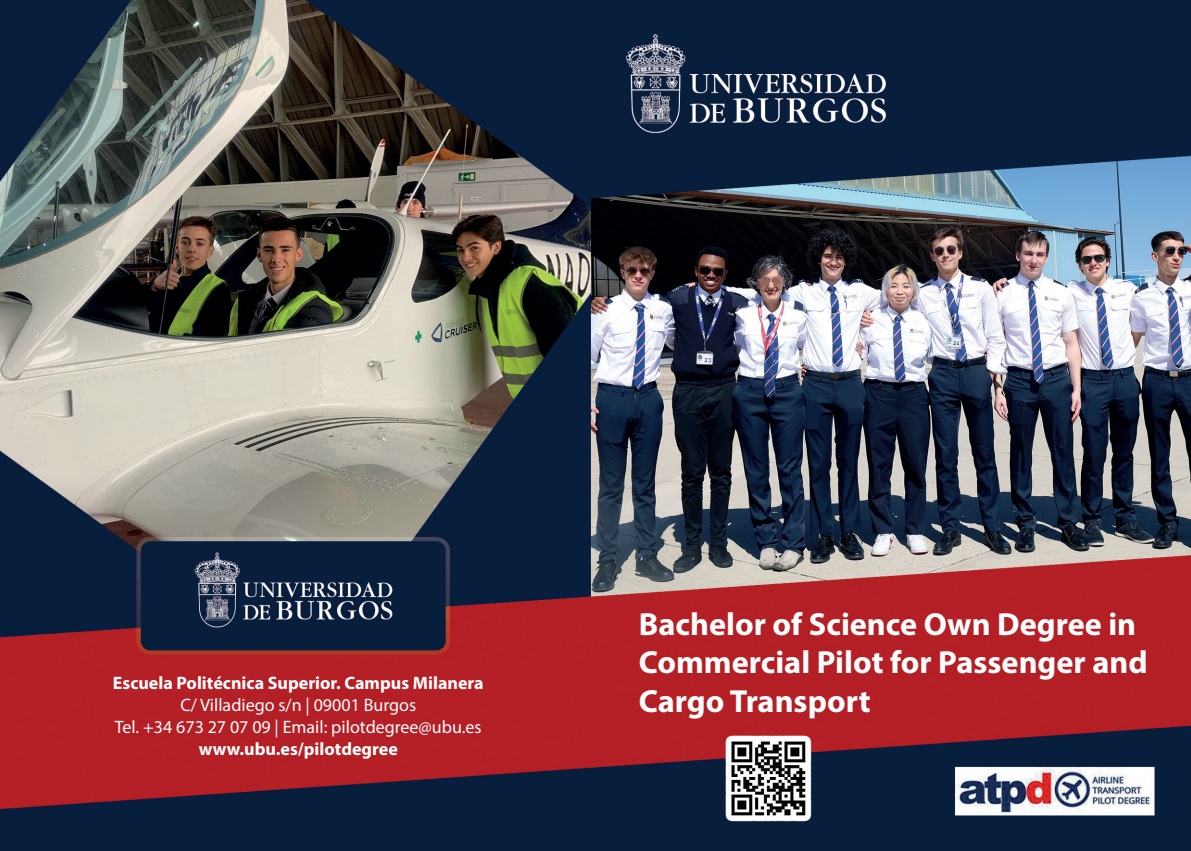
<style>
.page{position:relative;width:1191px;height:851px;background:#fff}
.page>*{position:absolute;margin:0;border:0;box-sizing:border-box;transform-origin:0 0}
.t1{font:700 32px/38.4px "Myriad Pro";color:#fff}
.t2{font:18px "Myriad Pro";color:#fff}
.t3{font:700 18px "Myriad Pro";color:#fff}
</style>
<div class="page">
<img style="left:0;top:0;width:1191px;height:850px">
<p class="t3" style="left:113px;top:671px;width:372px">Escuela Politécnica Superior. Campus Milanera</p>
<p class="t2" style="left:180px;top:693px;width:237px">C/ Villadiego s/n | 09001 Burgos</p>
<p class="t2" style="left:115px;top:715px;width:368px">Tel. +34 673 27 07 09 | Email: pilotdegree@ubu.es</p>
<p class="t3" style="left:199px;top:737px;width:201px">www.ubu.es/pilotdegree</p>
<p class="t1" style="left:639px;top:604px;width:510px">Bachelor of Science Own Degree in<br>Commercial Pilot for Passenger and<br>Cargo Transport</p>
</div>
